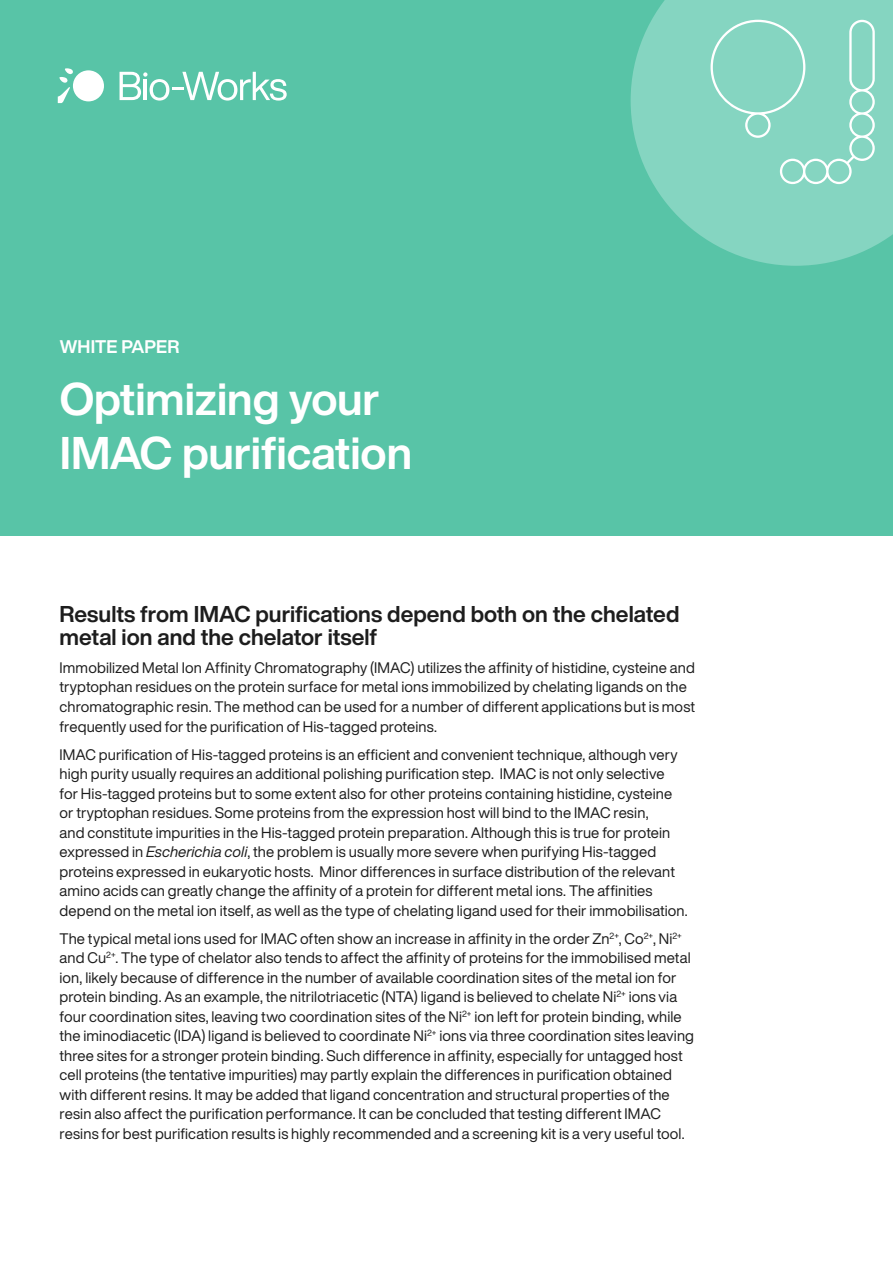
<style>
.page{position:relative;width:893px;height:1263px;background:#fff}
.page>*{position:absolute;margin:0;border:0;box-sizing:border-box;transform-origin:0 0}
.t1{font:700 45px/54px "Helvetica Now Display";color:#fff}
.t2{font:700 22.5px/22.5px "Helvetica Now Display";color:#1d1d1d}
.t3{font:700 18px "Helvetica Now Display";letter-spacing:.005em;color:#fff}
.t4{font:15px/19.5px "Helvetica Now Display";letter-spacing:.01em;color:#1d1d1d}
.s1{font-style:italic}
</style>
<div class="page">
<div style="left:0;top:0;width:893px;height:536px;background:#58c4a7"></div>
<svg style="left:631px;top:0;width:262px;height:266px;fill:#85d5c1"></svg>
<svg style="left:58px;top:68px;width:15px;height:35px"></svg>
<div style="left:73px;top:70px;width:31px;height:31px;background:#fff;border-radius:50%"></div>
<svg style="left:120px;top:72px;width:167px;height:29px"></svg>
<svg style="left:710px;top:20px;width:165px;height:164px;background:#8ed8c5"></svg>
<p class="t3" style="left:60px;top:334px;width:121px">WHITE PAPER</p>
<h1 class="t1" style="left:60px;top:372px;width:354px">Optimizing your<br>IMAC purification</h1>
<h2 class="t2" style="left:60px;top:603px;width:621px">Results from IMAC purifications depend both on the chelated metal ion and the chelator itself</h2>
<p class="t4" style="left:60px;top:658px;width:637px">Immobilized Metal Ion Affinity Chromatography (IMAC) utilizes the affinity of histidine, cysteine and tryptophan residues on the protein surface for metal ions immobilized by chelating ligands on the chromatographic resin. The method can be used for a number of different applications but is most frequently used for the purification of His-tagged proteins.</p>
<p class="t4" style="left:60px;top:744px;width:630px">IMAC purification of His-tagged proteins is an efficient and convenient technique, although very high purity usually requires an additional polishing purification step. IMAC is not only selective<br>for His-tagged proteins but to some extent also for other proteins containing histidine, cysteine or tryptophan residues. Some proteins from the expression host will bind to the IMAC resin,<br>and constitute impurities in the His-tagged protein preparation. Although this is true for protein expressed in <span class="s1">Escherichia coli</span>, the problem is usually more severe when purifying His-tagged proteins expressed in eukaryotic hosts. Minor differences in surface distribution of the relevant amino acids can greatly change the affinity of a protein for different metal ions. The affinities depend on the metal ion itself, as well as the type of chelating ligand used for their immobilisation.</p>
<p class="t4" style="left:60px;top:928px;width:636px">The typical metal ions used for IMAC often show an increase in affinity in the order Zn<sup>2+</sup>, Co<sup>2+</sup>, Ni<sup>2+ </sup>and Cu<sup>2+</sup>. The type of chelator also tends to affect the affinity of proteins for the immobilised metal ion, likely because of difference in the number of available coordination sites of the metal ion for protein binding. As an example, the nitrilotriacetic (NTA) ligand is believed to chelate Ni<sup>2+</sup> ions via four coordination sites, leaving two coordination sites of the Ni<sup>2+</sup> ion left for protein binding, while the iminodiacetic (IDA) ligand is believed to coordinate Ni<sup>2+</sup> ions via three coordination sites leaving three sites for a stronger protein binding. Such difference in affinity, especially for untagged host cell proteins (the tentative impurities) may partly explain the differences in purification obtained with different resins. It may be added that ligand concentration and structural properties of the resin also affect the purification performance. It can be concluded that testing different IMAC resins for best purification results is highly recommended and a screening kit is a very useful tool.</p>
</div>
